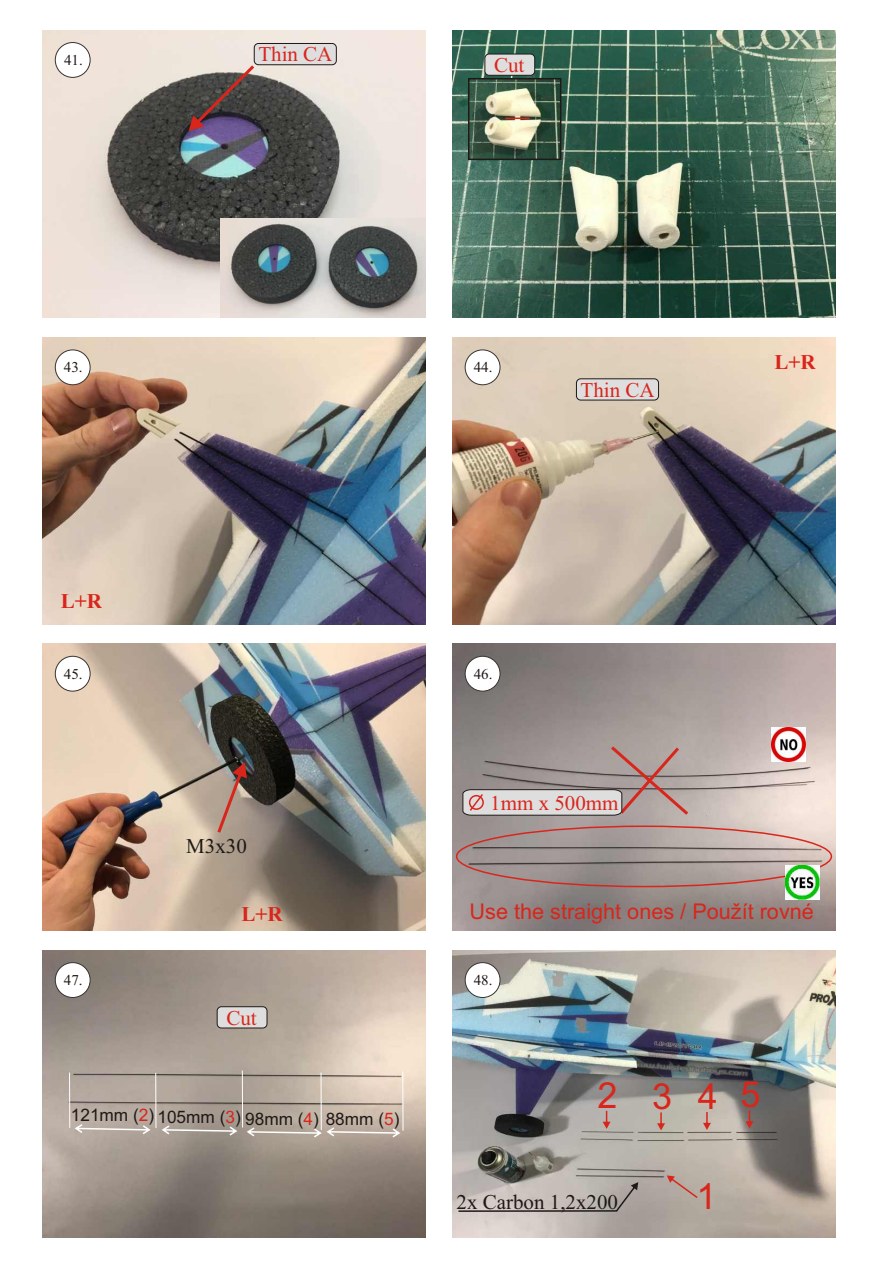
<style>
.page{position:relative;width:893px;height:1263px;background:#fff}
.page>*{position:absolute;margin:0;border:0;box-sizing:border-box;transform-origin:0 0}
.t1{font:36px "Arial";color:#d9261c}
.t2{font:21.6px "Arial";color:#d9261c}
.t3{font:21px "Times New Roman";color:#d9261c}
.t4{font:21px "Times New Roman";color:#1f1a17}
.t5{font:700 21px "Times New Roman";color:#d9261c}
.t6{font:17.25px "Arial";color:#1f1a17}
.t7{font:15px "Times New Roman";color:#1f1a17}
.s1{color:#d9261c}
</style>
<div class="page">
<img style="left:43px;top:30px;width:383px;height:287px">
<div style="left:254px;top:43px;width:82px;height:22px;background:#dedede;border:1px solid #1f1a17;border-radius:4px"></div>
<svg style="left:189px;top:65px;width:65px;height:66px;background:#69565c"></svg>
<img style="left:453px;top:950px;width:382px;height:287px">
<svg style="left:458px;top:1182px;width:180px;height:30px;background:#b9b1ac"></svg>
<svg style="left:603px;top:1111px;width:8px;height:18px"></svg>
<svg style="left:657px;top:1112px;width:8px;height:18px"></svg>
<svg style="left:703px;top:1112px;width:8px;height:18px"></svg>
<svg style="left:745px;top:1110px;width:8px;height:18px"></svg>
<svg style="left:667px;top:1175px;width:30px;height:23px"></svg>
<img style="left:43px;top:950px;width:383px;height:287px">
<hr style="left:69px;top:1072px;width:1px;height:56px;background:#fff">
<hr style="left:155px;top:1073px;width:1px;height:55px;background:#fff">
<hr style="left:321px;top:1072px;width:1px;height:58px;background:#fff">
<hr style="left:242px;top:1070px;width:1px;height:57px;background:#fff">
<svg style="left:75px;top:1124px;width:76px;height:10px"></svg>
<svg style="left:162px;top:1125px;width:75px;height:10px"></svg>
<hr style="left:402px;top:1071px;width:1px;height:60px;background:#fff">
<svg style="left:247px;top:1127px;width:153px;height:10px;background:#c0b4aa"></svg>
<img style="left:453px;top:644px;width:382px;height:287px">
<img style="left:786px;top:865px;width:34px;height:34px">
<img style="left:772px;top:728px;width:34px;height:34px">
<svg style="left:463px;top:743px;width:228px;height:75px;background:#ad9f9d"></svg>
<img style="left:43px;top:644px;width:383px;height:287px">
<img style="left:453px;top:338px;width:382px;height:286px">
<div style="left:576px;top:379px;width:83px;height:21px;background:#dedede;border:1px solid #1f1a17;border-radius:4px"></div>
<img style="left:43px;top:338px;width:383px;height:286px">
<div style="left:55px;top:42px;width:36px;height:36px;background:#fff;border:1px solid #383330;border-radius:50%"></div>
<div style="left:55px;top:349px;width:36px;height:36px;background:#fff;border:1px solid #383330;border-radius:50%"></div>
<div style="left:465px;top:349px;width:35px;height:36px;background:#fff;border:1px solid #383330;border-radius:50%"></div>
<div style="left:55px;top:656px;width:36px;height:35px;background:#fff;border:1px solid #383330;border-radius:50%"></div>
<div style="left:465px;top:656px;width:35px;height:35px;background:#fff;border:1px solid #383330;border-radius:50%"></div>
<div style="left:55px;top:962px;width:36px;height:36px;background:#fff;border:1px solid #383330;border-radius:50%"></div>
<div style="left:465px;top:962px;width:35px;height:36px;background:#fff;border:1px solid #383330;border-radius:50%"></div>
<img style="left:453px;top:30px;width:382px;height:287px">
<img style="left:470px;top:80px;width:89px;height:78px">
<svg style="left:505px;top:118px;width:25px;height:1px"></svg>
<div style="left:468px;top:78px;width:93px;height:82px;border:1px solid #1f1a17"></div>
<div style="left:485px;top:54px;width:50px;height:21px;background:#dedede;border:1px solid #1f1a17;border-radius:4px"></div>
<div style="left:217px;top:1006px;width:50px;height:22px;background:#dedede;border:1px solid #1f1a17;border-radius:4px"></div>
<svg style="left:217px;top:762px;width:30px;height:71px;background:#a58175"></svg>
<img style="left:221px;top:218px;width:205px;height:99px">
<p class="t7" style="left:64px;top:55px;width:20px">41.</p>
<p class="t3" style="left:258px;top:47px;width:76px">Thin CA</p>
<p class="t3" style="left:494px;top:57px;width:32px">Cut</p>
<p class="t7" style="left:64px;top:362px;width:20px">43.</p>
<p class="t7" style="left:474px;top:362px;width:20px">44.</p>
<p class="t5" style="left:61px;top:594px;width:43px">L+R</p>
<p class="t7" style="left:64px;top:668px;width:20px">45.</p>
<p class="t7" style="left:474px;top:668px;width:20px">46.</p>
<p class="t3" style="left:581px;top:382px;width:76px">Thin CA</p>
<p class="t4" style="left:186px;top:838px;width:62px">M3x30</p>
<p class="t3" style="left:490px;top:795px;width:130px">1mm x 500mm</p>
<p class="t5" style="left:774px;top:355px;width:43px">L+R</p>
<p class="t5" style="left:241px;top:907px;width:43px">L+R</p>
<p class="t2" style="left:470px;top:903px;width:346px">Use the straight ones / Použít rovné</p>
<p class="t7" style="left:64px;top:975px;width:20px">47.</p>
<p class="t7" style="left:474px;top:975px;width:20px">48.</p>
<p class="t3" style="left:226px;top:1010px;width:32px">Cut</p>
<p class="t6" style="left:71px;top:1110px;width:330px">121mm (<span class="s1">2</span>) 105mm (<span class="s1">3</span>) 98mm (<span class="s1">4</span>) 88mm (<span class="s1">5</span>)</p>
<h1 class="t1" style="left:597px;top:1082px;width:164px">2 345</h1>
<p class="t4" style="left:457px;top:1194px;width:163px">2x Carbon 1,2x200</p>
<h1 class="t1" style="left:696px;top:1182px;width:22px">1</h1>
</div>
